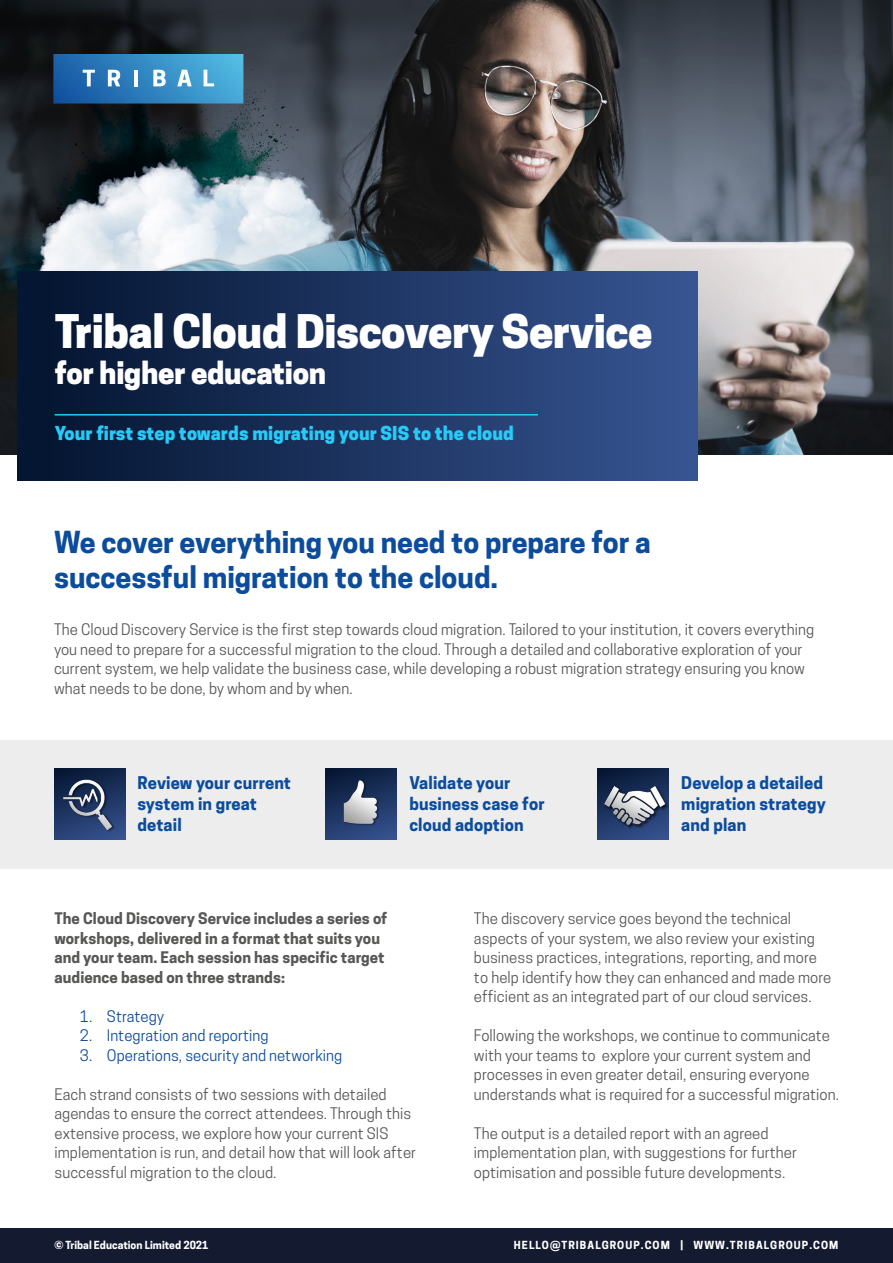
<style>
.page{position:relative;width:893px;height:1263px;background:#fff}
.page>*{position:absolute;margin:0;border:0;box-sizing:border-box;transform-origin:0 0}
.t1{font:800 43.5px "Cooper Hewitt";letter-spacing:-.01em;color:#fff}
.t2{font:800 29.25px "Cooper Hewitt";letter-spacing:-.01em;color:#fff}
.t3{font:700 28.5px/34.5px "Cooper Hewitt";color:#0c4c9c}
.t4{font:800 18px "Cooper Hewitt";letter-spacing:.005em;color:#26cbf9}
.t5{font:700 16.5px/21px "Cooper Hewitt";letter-spacing:.01em;color:#0c4c9c}
.t6{font:15px/19.5px "Cooper Hewitt";letter-spacing:.005em;color:#575756}
.t7{font:700 15px/19.5px "Cooper Hewitt";letter-spacing:.005em;color:#575756}
.t8{font:15px "Cooper Hewitt";letter-spacing:.005em;color:#0c4c9c}
.t9{font:700 10.5px "Cooper Hewitt";letter-spacing:.09em;color:#fff}
.t10{font:700 10.5px "Cooper Hewitt";color:#fff}
</style>
<div class="page">
<img style="left:0;top:0;width:893px;height:455px">
<svg style="left:53px;top:54px;width:190px;height:50px;background:#3f8cc2"></svg>
<div style="left:17px;top:271px;width:681px;height:209px;background:linear-gradient(to right,#03132e,#385593)"></div>
<hr style="left:55px;top:414px;width:483px;height:2px;background:#26cbf9">
<div style="left:0;top:1229px;width:893px;height:34px;background:#141a2f"></div>
<div style="left:0;top:740px;width:893px;height:129px;background:#ededed"></div>
<svg style="left:598px;top:768px;width:71px;height:71px;background:#192f58"></svg>
<div style="left:54px;top:768px;width:71px;height:71px;background:linear-gradient(to bottom,#0a1c3b,#304c85)"></div>
<div style="left:326px;top:768px;width:71px;height:71px;background:linear-gradient(to bottom,#0a1c3b,#304c85)"></div>
<img style="left:64px;top:778px;width:52px;height:54px">
<img style="left:344px;top:780px;width:35px;height:45px">
<img style="left:603px;top:786px;width:66px;height:44px">
<h1 class="t1" style="left:55px;top:306px;width:599px">Tribal Cloud Discovery Service</h1>
<h2 class="t2" style="left:55px;top:355px;width:273px">for higher education</h2>
<p class="t4" style="left:55px;top:423px;width:461px">Your first step towards migrating your SIS to the cloud</p>
<h3 class="t3" style="left:54px;top:525px;width:598px">We cover everything you need to prepare for a successful migration to the cloud.</h3>
<p class="t6" style="left:54px;top:620px;width:762px">The Cloud Discovery Service is the first step towards cloud migration. Tailored to your institution, it covers everything you need to prepare for a successful migration to the cloud. Through a detailed and collaborative exploration of your current system, we help validate the business case, while developing a robust migration strategy ensuring you know what needs to be done, by whom and by when.</p>
<p class="t5" style="left:137px;top:772px;width:155px">Review your current system in great detail</p>
<p class="t5" style="left:409px;top:772px;width:137px">Validate your business case for cloud adoption</p>
<p class="t5" style="left:681px;top:772px;width:146px">Develop a detailed migration strategy and plan</p>
<p class="t7" style="left:54px;top:909px;width:334px">The Cloud Discovery Service includes a series of workshops, delivered in a format that suits you and your team. Each session has specific target audience based on three strands:</p>
<p class="t8" style="left:80px;top:1007px;width:86px">1. Strategy</p>
<p class="t8" style="left:80px;top:1027px;width:190px">2. Integration and reporting</p>
<p class="t8" style="left:80px;top:1046px;width:264px">3. Operations, security and networking</p>
<p class="t6" style="left:54px;top:1084px;width:363px">Each strand consists of two sessions with detailed agendas to ensure the correct attendees. Through this extensive process, we explore how your current SIS implementation is run, and detail how that will look after successful migration to the cloud.</p>
<p class="t6" style="left:474px;top:909px;width:359px">The discovery service goes beyond the technical aspects of your system, we also review your existing business practices, integrations, reporting, and more to help identify how they can enhanced and made more efficient as an integrated part of our cloud services.</p>
<p class="t6" style="left:474px;top:1026px;width:367px">Following the workshops, we continue to communicate with your teams to explore your current system and processes in even greater detail, ensuring everyone understands what is required for a successful migration.</p>
<p class="t6" style="left:474px;top:1123px;width:325px">The output is a detailed report with an agreed implementation plan, with suggestions for further optimisation and possible future developments.</p>
<p class="t10" style="left:54px;top:1239px;width:156px">© Tribal Education Limited 2021</p>
<p class="t9" style="left:514px;top:1239px;width:326px">HELLO@TRIBALGROUP.COM | WWW.TRIBALGROUP.COM</p>
</div>
